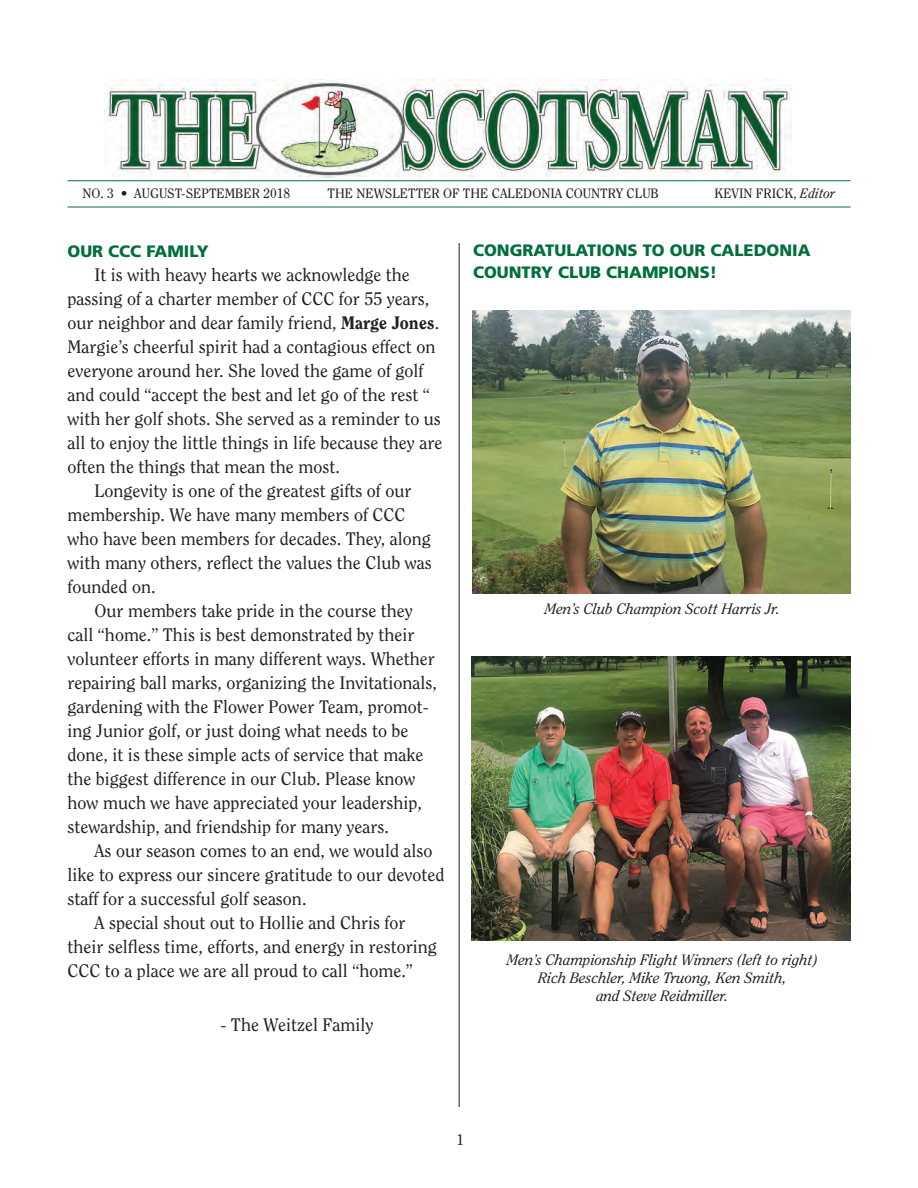
<style>
.page{position:relative;width:918px;height:1188px;background:#fff}
.page>*{position:absolute;margin:0;border:0;box-sizing:border-box;transform-origin:0 0}
.t1{font:18px "Clearface";color:#231f20}
.t2{font:900 16.5px/21.6px "Frutiger";color:#006f3c}
.t3{font:italic 15px/18px "Clearface";color:#231f20;text-align:center}
.t4{font:15px "Clearface";color:#231f20}
.t5{font:13.5px "Clearface";color:#231f20}
.s1{font-style:italic}
.s2{font-weight:800}
</style>
<div class="page">
<hr style="left:459px;top:243px;width:1px;height:864px;background:#231f20">
<hr style="left:68px;top:207px;width:782px;height:1px;background:#006f3c">
<hr style="left:68px;top:180px;width:782px;height:1px;background:#006f3c">
<img style="left:104px;top:80px;width:687px;height:98px">
<img style="left:472px;top:310px;width:378px;height:284px">
<img style="left:472px;top:657px;width:378px;height:283px">
<p class="t5" style="left:82px;top:185px;width:209px">NO. 3 • AUGUST-SEPTEMBER 2018</p>
<p class="t5" style="left:328px;top:185px;width:333px">THE NEWSLETTER OF THE CALEDONIA COUNTRY CLUB</p>
<p class="t5" style="left:714px;top:185px;width:123px">KEVIN FRICK, <span class="s1">Editor</span></p>
<p class="t2" style="left:68px;top:241px;width:143px">OUR CCC FAMILY</p>
<p class="t1" style="left:94px;top:264px;width:317px">It is with heavy hearts we acknowledge the</p>
<p class="t1" style="left:68px;top:288px;width:363px">passing of a charter member of CCC for 55 years,</p>
<p class="t1" style="left:68px;top:312px;width:373px">our neighbor and dear family friend, <span class="s2">Marge Jones</span>.</p>
<p class="t1" style="left:68px;top:336px;width:369px">Margie’s cheerful spirit had a contagious effect on</p>
<p class="t1" style="left:68px;top:360px;width:358px">everyone around her. She loved the game of golf</p>
<p class="t1" style="left:68px;top:384px;width:364px">and could “accept the best and let go of the rest “</p>
<p class="t1" style="left:68px;top:408px;width:375px">with her golf shots. She served as a reminder to us</p>
<p class="t1" style="left:68px;top:432px;width:376px">all to enjoy the little things in life because they are</p>
<p class="t1" style="left:68px;top:456px;width:274px">often the things that mean the most.</p>
<p class="t1" style="left:94px;top:480px;width:318px">Longevity is one of the greatest gifts of our</p>
<p class="t1" style="left:68px;top:504px;width:340px">membership. We have many members of CCC</p>
<p class="t1" style="left:68px;top:528px;width:365px">who have been members for decades. They, along</p>
<p class="t1" style="left:68px;top:552px;width:366px">with many others, reflect the values the Club was</p>
<p class="t1" style="left:68px;top:576px;width:90px">founded on.</p>
<p class="t1" style="left:94px;top:600px;width:320px">Our members take pride in the course they</p>
<p class="t1" style="left:68px;top:624px;width:348px">call “home.” This is best demonstrated by their</p>
<p class="t1" style="left:68px;top:648px;width:369px">volunteer efforts in many different ways. Whether</p>
<p class="t1" style="left:68px;top:672px;width:371px">repairing ball marks, organizing the Invitationals,</p>
<p class="t1" style="left:68px;top:696px;width:363px">gardening with the Flower Power Team, promot-</p>
<p class="t1" style="left:68px;top:720px;width:343px">ing Junior golf, or just doing what needs to be</p>
<p class="t1" style="left:68px;top:744px;width:357px">done, it is these simple acts of service that make</p>
<p class="t1" style="left:68px;top:768px;width:350px">the biggest difference in our Club. Please know</p>
<p class="t1" style="left:68px;top:792px;width:356px">how much we have appreciated your leadership,</p>
<p class="t1" style="left:68px;top:816px;width:323px">stewardship, and friendship for many years.</p>
<p class="t1" style="left:94px;top:840px;width:340px">As our season comes to an end, we would also</p>
<p class="t1" style="left:68px;top:864px;width:378px">like to express our sincere gratitude to our devoted</p>
<p class="t1" style="left:68px;top:888px;width:241px">staff for a successful golf season.</p>
<p class="t1" style="left:94px;top:912px;width:313px">A special shout out to Hollie and Chris for</p>
<p class="t1" style="left:68px;top:936px;width:371px">their selfless time, efforts, and energy in restoring</p>
<p class="t1" style="left:68px;top:960px;width:347px">CCC to a place we are all proud to call “home.”</p>
<p class="t1" style="left:220px;top:1014px;width:155px">- The Weitzel Family</p>
<p class="t2" style="left:473px;top:239px;width:339px">CONGRATULATIONS TO OUR CALEDONIA<br>COUNTRY CLUB CHAMPIONS!</p>
<p class="t3" style="left:545px;top:600px;width:237px">Men’s Club Champion Scott Harris Jr.</p>
<p class="t3" style="left:507px;top:951px;width:313px">Men’s Championship Flight Winners (left to right)<br>Rich Beschler, Mike Truong, Ken Smith,<br>and Steve Reidmiller.</p>
<p class="t4" style="left:456px;top:1131px;width:9px">1</p>
</div>
